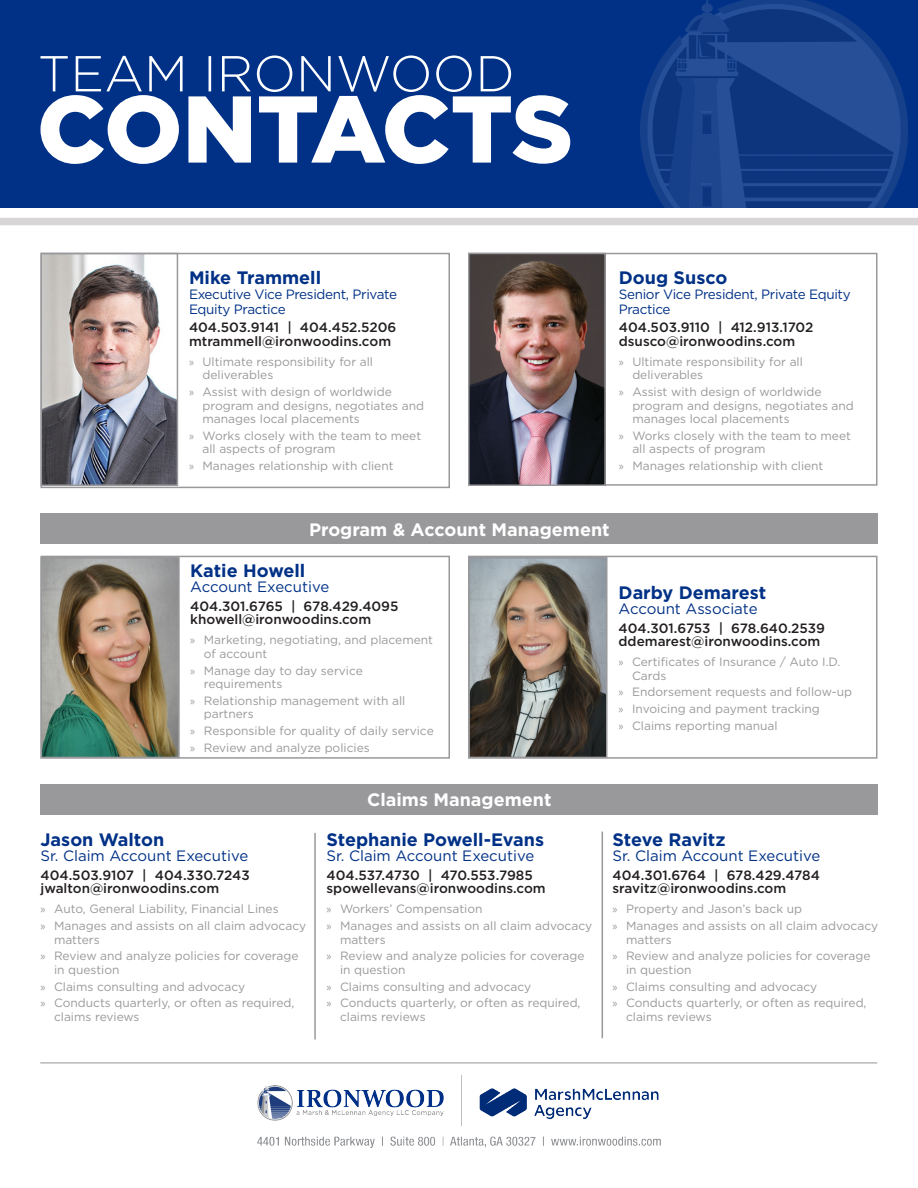
<style>
.page{position:relative;width:918px;height:1188px;background:#fff}
.page>*{position:absolute;margin:0;border:0;box-sizing:border-box;transform-origin:0 0}
.Small_Heading{font:700 18px "Gotham";color:#003186}
.t1{font:700 18px "Gotham";color:#fff}
.Small_Heading-2{font:15px "Gotham";color:#003186}
.Small_Heading-3{font:500 13.5px/13.5px "Gotham";color:#231f20}
.Small_Heading-4{font:13.5px/15px "Gotham";letter-spacing:-.025em;color:#003186}
.t2{font:12px/13.5px "Gotham";color:#99989b}
.s1{font-family:"Myriad Pro"}
</style>
<div class="page">
<div style="left:0;top:218px;width:918px;height:7px;background:#d7d5d6"></div>
<hr style="left:40px;top:1063px;width:837px;height:1px;background:#939598">
<div style="left:0;top:0;width:918px;height:207px;background:#003186"></div>
<img style="left:640px;top:0;width:267px;height:207px">
<svg style="left:40px;top:55px;width:530px;height:109px"></svg>
<img style="left:257px;top:1075px;width:404px;height:73px">
<img style="left:43px;top:560px;width:134px;height:195px">
<div style="left:40px;top:557px;width:140px;height:201px;border:2px solid #99989b"></div>
<img style="left:471px;top:560px;width:134px;height:195px">
<div style="left:468px;top:557px;width:140px;height:201px;border:2px solid #99989b"></div>
<img style="left:43px;top:256px;width:132px;height:227px">
<div style="left:40px;top:253px;width:138px;height:233px;border:2px solid #99989b"></div>
<div style="left:40px;top:253px;width:410px;height:235px;border:2px solid #99989b"></div>
<div style="left:468px;top:253px;width:410px;height:233px;border:2px solid #99989b"></div>
<img style="left:471px;top:256px;width:132px;height:227px">
<div style="left:468px;top:253px;width:138px;height:233px;border:2px solid #99989b"></div>
<div style="left:41px;top:514px;width:837px;height:30px;background:#99989b"></div>
<div style="left:40px;top:556px;width:410px;height:203px;border:2px solid #99989b"></div>
<div style="left:468px;top:556px;width:410px;height:203px;border:2px solid #99989b"></div>
<hr style="left:314px;top:833px;width:2px;height:206px;background:#99989b">
<div style="left:40px;top:784px;width:838px;height:30px;background:#99989b"></div>
<hr style="left:602px;top:832px;width:1px;height:206px;background:#99989b">
<p class="Small_Heading" style="left:189px;top:265px;width:134px">Mike Trammell</p>
<p class="Small_Heading-4" style="left:189px;top:286px;width:210px">Executive Vice President, Private<br>Equity Practice</p>
<p class="Small_Heading-3" style="left:189px;top:321px;width:209px">404.503.9141 | 404.452.5206 mtrammell@ironwoodins.com</p>
<p class="t2" style="left:202px;top:355px;width:172px;text-indent:-14px"><span class="s1">»</span> Ultimate responsibility for all deliverables</p>
<p class="t2" style="left:202px;top:385px;width:223px;text-indent:-14px"><span class="s1">»</span> Assist with design of worldwide program and designs, negotiates and manages local placements</p>
<p class="t2" style="left:202px;top:429px;width:220px;text-indent:-14px"><span class="s1">»</span> Works closely with the team to meet all aspects of program</p>
<p class="t2" style="left:189px;top:459px;width:206px"><span class="s1">»</span> Manages relationship with client</p>
<p class="Small_Heading" style="left:619px;top:265px;width:110px">Doug Susco</p>
<p class="Small_Heading-4" style="left:619px;top:286px;width:233px">Senior Vice President, Private Equity<br>Practice</p>
<p class="Small_Heading-3" style="left:619px;top:321px;width:196px">404.503.9110 | 412.913.1702 dsusco@ironwoodins.com</p>
<p class="t2" style="left:632px;top:355px;width:172px;text-indent:-14px"><span class="s1">»</span> Ultimate responsibility for all deliverables</p>
<p class="t2" style="left:632px;top:385px;width:223px;text-indent:-14px"><span class="s1">»</span> Assist with design of worldwide program and designs, negotiates and manages local placements</p>
<p class="t2" style="left:632px;top:429px;width:220px;text-indent:-14px"><span class="s1">»</span> Works closely with the team to meet all aspects of program</p>
<p class="t2" style="left:619px;top:459px;width:206px"><span class="s1">»</span> Manages relationship with client</p>
<p class="t1" style="left:309px;top:518px;width:302px">Program &amp; Account Management</p>
<p class="Small_Heading" style="left:190px;top:559px;width:117px">Katie Howell</p>
<p class="Small_Heading-2" style="left:190px;top:577px;width:140px">Account Executive</p>
<p class="Small_Heading-3" style="left:190px;top:599px;width:210px">404.301.6765 | 678.429.4095 khowell@ironwoodins.com</p>
<p class="t2" style="left:204px;top:633px;width:231px;text-indent:-14px"><span class="s1">»</span> Marketing, negotiating, and placement of account</p>
<p class="t2" style="left:204px;top:663px;width:161px;text-indent:-14px"><span class="s1">»</span> Manage day to day service requirements</p>
<p class="t2" style="left:204px;top:694px;width:203px;text-indent:-14px"><span class="s1">»</span> Relationship management with all partners</p>
<p class="t2" style="left:190px;top:724px;width:245px"><span class="s1">»</span> Responsible for quality of daily service</p>
<p class="t2" style="left:190px;top:741px;width:181px"><span class="s1">»</span> Review and analyze policies</p>
<p class="Small_Heading" style="left:619px;top:581px;width:149px">Darby Demarest</p>
<p class="Small_Heading-2" style="left:619px;top:599px;width:141px">Account Associate</p>
<p class="Small_Heading-3" style="left:619px;top:621px;width:208px">404.301.6753 | 678.640.2539 ddemarest@ironwoodins.com</p>
<p class="t2" style="left:632px;top:655px;width:210px;text-indent:-14px"><span class="s1">»</span> Certificates of Insurance / Auto I.D.<br>Cards</p>
<p class="t2" style="left:619px;top:685px;width:235px"><span class="s1">»</span> Endorsement requests and follow-up</p>
<p class="t2" style="left:619px;top:702px;width:203px"><span class="s1">»</span> Invoicing and payment tracking</p>
<p class="t2" style="left:619px;top:719px;width:161px"><span class="s1">»</span> Claims reporting manual</p>
<p class="t1" style="left:367px;top:788px;width:186px">Claims Management</p>
<p class="Small_Heading" style="left:40px;top:828px;width:125px">Jason Walton</p>
<p class="Small_Heading-2" style="left:40px;top:846px;width:209px">Sr. Claim Account Executive</p>
<p class="Small_Heading-3" style="left:40px;top:868px;width:211px">404.503.9107 | 404.330.7243 jwalton@ironwoodins.com</p>
<p class="t2" style="left:40px;top:902px;width:240px"><span class="s1">»</span> Auto, General Liability, Financial Lines</p>
<p class="t2" style="left:54px;top:919px;width:254px;text-indent:-14px"><span class="s1">»</span> Manages and assists on all claim advocacy matters</p>
<p class="t2" style="left:54px;top:949px;width:246px;text-indent:-14px"><span class="s1">»</span> Review and analyze policies for coverage in question</p>
<p class="t2" style="left:40px;top:979px;width:206px"><span class="s1">»</span> Claims consulting and advocacy</p>
<p class="t2" style="left:54px;top:996px;width:242px;text-indent:-14px"><span class="s1">»</span> Conducts quarterly, or often as required, claims reviews</p>
<p class="Small_Heading" style="left:327px;top:828px;width:219px">Stephanie Powell-Evans</p>
<p class="Small_Heading-2" style="left:327px;top:846px;width:209px">Sr. Claim Account Executive</p>
<p class="Small_Heading-3" style="left:327px;top:868px;width:221px">404.537.4730 | 470.553.7985 spowellevans@ironwoodins.com</p>
<p class="t2" style="left:327px;top:902px;width:157px"><span class="s1">»</span> Workers’ Compensation</p>
<p class="t2" style="left:340px;top:919px;width:254px;text-indent:-14px"><span class="s1">»</span> Manages and assists on all claim advocacy matters</p>
<p class="t2" style="left:340px;top:949px;width:246px;text-indent:-14px"><span class="s1">»</span> Review and analyze policies for coverage in question</p>
<p class="t2" style="left:327px;top:979px;width:206px"><span class="s1">»</span> Claims consulting and advocacy</p>
<p class="t2" style="left:340px;top:996px;width:242px;text-indent:-14px"><span class="s1">»</span> Conducts quarterly, or often as required, claims reviews</p>
<p class="Small_Heading" style="left:613px;top:828px;width:115px">Steve Ravitz</p>
<p class="Small_Heading-2" style="left:613px;top:846px;width:209px">Sr. Claim Account Executive</p>
<p class="Small_Heading-3" style="left:613px;top:868px;width:209px">404.301.6764 | 678.429.4784 sravitz@ironwoodins.com</p>
<p class="t2" style="left:613px;top:902px;width:191px"><span class="s1">»</span> Property and Jason’s back up</p>
<p class="t2" style="left:626px;top:919px;width:254px;text-indent:-14px"><span class="s1">»</span> Manages and assists on all claim advocacy matters</p>
<p class="t2" style="left:626px;top:949px;width:246px;text-indent:-14px"><span class="s1">»</span> Review and analyze policies for coverage in question</p>
<p class="t2" style="left:613px;top:979px;width:206px"><span class="s1">»</span> Claims consulting and advocacy</p>
<p class="t2" style="left:626px;top:996px;width:242px;text-indent:-14px"><span class="s1">»</span> Conducts quarterly, or often as required, claims reviews</p>
</div>
